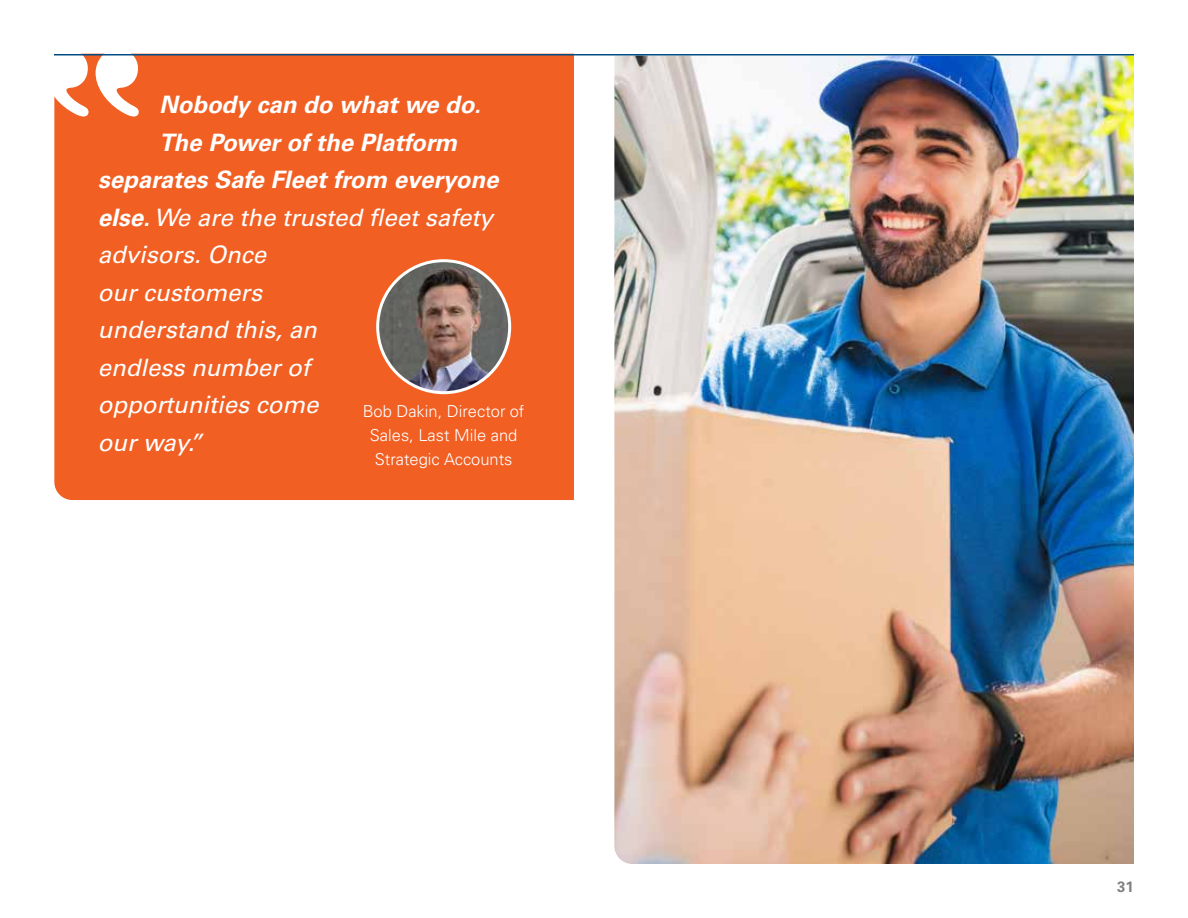
<style>
.page{position:relative;width:1188px;height:918px;background:#fff}
.page>*{position:absolute;margin:0;border:0;box-sizing:border-box;transform-origin:0 0}
.t1{font:italic 24px/37.5px "Univers LT Pro 55";color:#fff}
.t2{font:italic 700 24px "Univers LT Pro 65";color:#fff}
.t3{font:300 16.5px/24px "Univers LT Pro 45";color:#fff;text-align:center}
.t4{font:700 15px "Univers LT Pro 65";color:#000}
.s1{font-family:"Univers LT Pro 65";font-weight:700}
</style>
<div class="page">
<div style="left:54px;top:56px;width:520px;height:444px;background:#f15f23"></div>
<svg style="left:96px;top:53px;width:43px;height:64px"></svg>
<svg style="left:54px;top:53px;width:35px;height:64px"></svg>
<img style="left:614px;top:56px;width:520px;height:808px">
<img style="left:378px;top:261px;width:132px;height:132px;border-radius:66px">
<div style="left:376px;top:259px;width:135px;height:135px;border:3px solid #fff;border-radius:50%"></div>
<hr style="left:54px;top:54px;width:1080px;height:2px;background:#004c85">
<p class="t2" style="left:159px;top:88px;width:323px">Nobody can do what we do.</p>
<p class="t2" style="left:159px;top:125px;width:300px">The Power of the Platform</p>
<p class="t2" style="left:98px;top:163px;width:402px">separates Safe Fleet from everyone</p>
<p class="t1" style="left:98px;top:198px;width:397px"><span class="s1">else.</span> We are the trusted fleet safety advisors. Once<br>our customers<br>understand this, an<br>endless number of<br>opportunities come<br>our way.”</p>
<p class="t3" style="left:363px;top:399px;width:163px">Bob Dakin, Director of<br>Sales, Last Mile and<br>Strategic Accounts</p>
<p class="t4" style="left:1117px;top:877px;width:18px">31</p>
</div>
